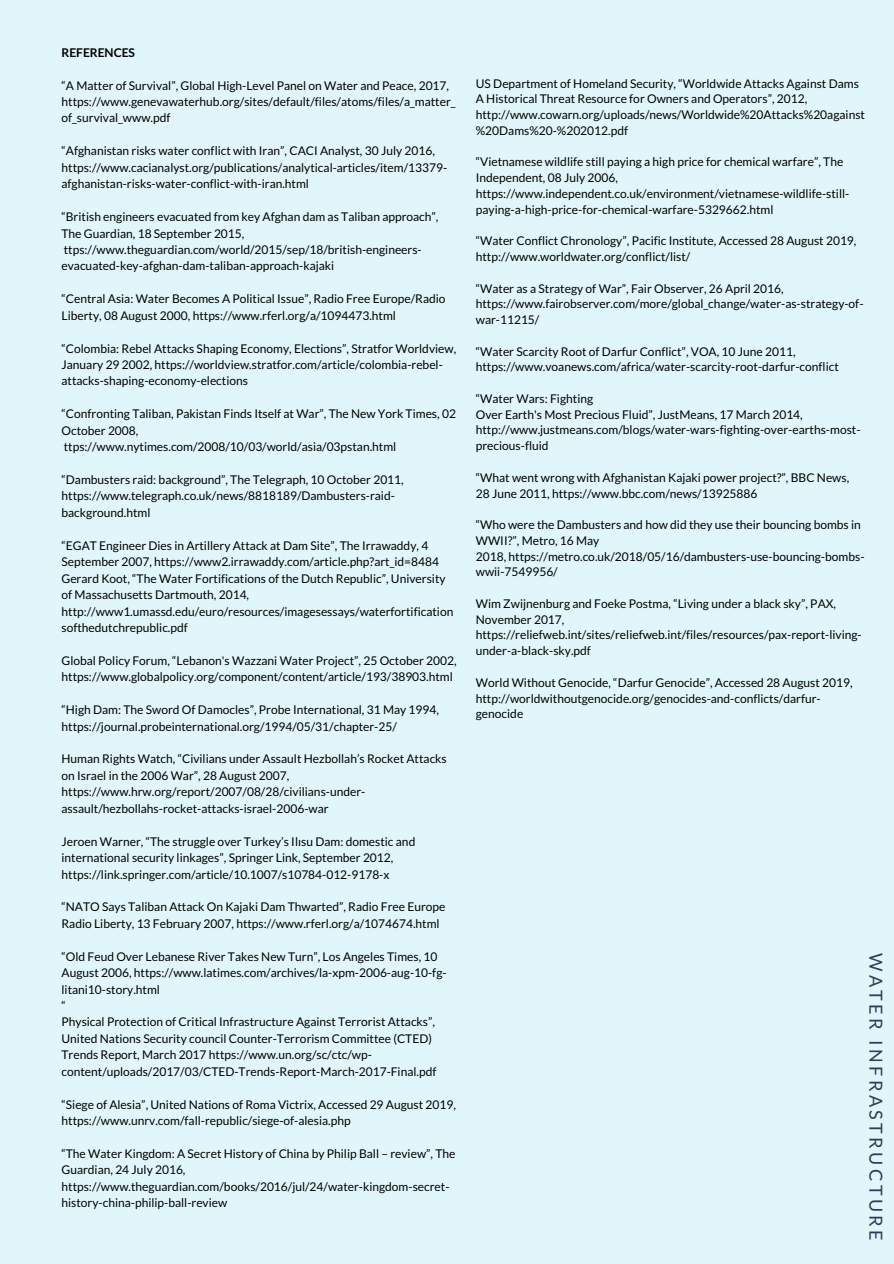
<style>
.page{position:relative;width:894px;height:1264px;background:#fff}
.page>*{position:absolute;margin:0;border:0;box-sizing:border-box;transform-origin:0 0}
.t1{font:18px "Lato";letter-spacing:.19em;color:#303c59}
.t2{font:12px/16.5px "Lato";color:#000}
.t3{font:700 12px "Lato";color:#000}
</style>
<div class="page">
<div style="left:0;top:0;width:893px;height:1263px;background:#e0f6fa"></div>
<p class="t3" style="left:61px;top:45px;width:75px">REFERENCES</p>
<p class="t2" style="left:61px;top:77px;width:395px">“A Matter of Survival”, Global High-Level Panel on Water and Peace, 2017, https://www.genevawaterhub.org/sites/default/files/atoms/files/a_matter_ of_survival_www.pdf</p>
<p class="t2" style="left:61px;top:142px;width:387px">“Afghanistan risks water conflict with Iran”, CACI Analyst, 30 July 2016, https://www.cacianalyst.org/publications/analytical-articles/item/13379- afghanistan-risks-water-conflict-with-iran.html</p>
<p class="t2" style="left:61px;top:208px;width:378px">“British engineers evacuated from key Afghan dam as Taliban approach”, The Guardian, 18 September 2015, ttps://www.theguardian.com/world/2015/sep/18/british-engineers&shy;evacuated-key-afghan-dam-taliban-approach-kajaki</p>
<p class="t2" style="left:61px;top:290px;width:385px">“Central Asia: Water Becomes A Political Issue”, Radio Free Europe/Radio<br>Liberty, 08 August 2000, https://www.rferl.org/a/1094473.html</p>
<p class="t2" style="left:61px;top:339px;width:396px">“Colombia: Rebel Attacks Shaping Economy, Elections”, Stratfor Worldview,<br>January 29 2002, https://worldview.stratfor.com/article/colombia-rebel&shy;attacks-shaping-economy-elections</p>
<p class="t2" style="left:61px;top:405px;width:396px">“Confronting Taliban, Pakistan Finds Itself at War”, The New York Times, 02<br>October 2008, ttps://www.nytimes.com/2008/10/03/world/asia/03pstan.html</p>
<p class="t2" style="left:61px;top:471px;width:343px">“Dambusters raid: background”, The Telegraph, 10 October 2011, https://www.telegraph.co.uk/news/8818189/Dambusters-raid&shy;background.html</p>
<p class="t2" style="left:61px;top:537px;width:393px">“EGAT Engineer Dies in Artillery Attack at Dam Site”, The Irrawaddy, 4<br>September 2007, https://www2.irrawaddy.com/article.php?art_id=8484<br>Gerard Koot, “The Water Fortifications of the Dutch Republic”, University of Massachusetts Dartmouth, 2014, http://www1.umassd.edu/euro/resources/imagesessays/waterfortification softhedutchrepublic.pdf</p>
<p class="t2" style="left:61px;top:652px;width:396px">Global Policy Forum, “Lebanon's Wazzani Water Project”, 25 October 2002, https://www.globalpolicy.org/component/content/article/193/38903.html</p>
<p class="t2" style="left:61px;top:701px;width:379px">“High Dam: The Sword Of Damocles”, Probe International, 31 May 1994, https://journal.probeinternational.org/1994/05/31/chapter-25/</p>
<p class="t2" style="left:61px;top:750px;width:386px">Human Rights Watch, “Civilians under Assault Hezbollah’s Rocket Attacks on Israel in the 2006 War”, 28 August 2007, https://www.hrw.org/report/2007/08/28/civilians-under&shy;assault/hezbollahs-rocket-attacks-israel-2006-war</p>
<p class="t2" style="left:61px;top:832px;width:355px">Jeroen Warner, “The struggle over Turkey’s Ilısu Dam: domestic and international security linkages”, Springer Link, September 2012, https://link.springer.com/article/10.1007/s10784-012-9178-x</p>
<p class="t2" style="left:61px;top:898px;width:385px">“NATO Says Taliban Attack On Kajaki Dam Thwarted”, Radio Free Europe<br>Radio Liberty, 13 February 2007, https://www.rferl.org/a/1074674.html</p>
<p class="t2" style="left:61px;top:947px;width:386px">“Old Feud Over Lebanese River Takes New Turn”, Los Angeles Times, 10<br>August 2006, https://www.latimes.com/archives/la-xpm-2006-aug-10-fg&shy;litani10-story.html<br>“<br>Physical Protection of Critical Infrastructure Against Terrorist Attacks”, United Nations Security council Counter-Terrorism Committee (CTED)<br>Trends Report, March 2017 https://www.un.org/sc/ctc/wp&shy;content/uploads/2017/03/CTED-Trends-Report-March-2017-Final.pdf</p>
<p class="t2" style="left:61px;top:1095px;width:396px">“Siege of Alesia”, United Nations of Roma Victrix, Accessed 29 August 2019, https://www.unrv.com/fall-republic/siege-of-alesia.php</p>
<p class="t2" style="left:61px;top:1144px;width:395px">“The Water Kingdom: A Secret History of China by Philip Ball – review”, The Guardian, 24 July 2016, https://www.theguardian.com/books/2016/jul/24/water-kingdom-secret&shy;history-china-philip-ball-review</p>
<p class="t2" style="left:475px;top:75px;width:390px;line-height:15.8px">US Department of Homeland Security, “Worldwide Attacks Against Dams A Historical Threat Resource for Owners and Operators”, 2012, http://www.cowarn.org/uploads/news/Worldwide%20Attacks%20against %20Dams%20-%202012.pdf</p>
<p class="t2" style="left:475px;top:154px;width:375px;line-height:15.8px">“Vietnamese wildlife still paying a high price for chemical warfare”, The Independent, 08 July 2006, https://www.independent.co.uk/environment/vietnamese-wildlife-still&shy;paying-a-high-price-for-chemical-warfare-5329662.html</p>
<p class="t2" style="left:475px;top:233px;width:382px;line-height:15.8px">“Water Conflict Chronology”, Pacific Institute, Accessed 28 August 2019, http://www.worldwater.org/conflict/list/</p>
<p class="t2" style="left:475px;top:280px;width:389px;line-height:15.8px">“Water as a Strategy of War”, Fair Observer, 26 April 2016, https://www.fairobserver.com/more/global_change/water-as-strategy-of&shy;war-11215/</p>
<p class="t2" style="left:475px;top:343px;width:364px;line-height:15.8px">“Water Scarcity Root of Darfur Conflict”, VOA, 10 June 2011, https://www.voanews.com/africa/water-scarcity-root-darfur-conflict</p>
<p class="t2" style="left:475px;top:390px;width:386px;line-height:15.8px">“Water Wars: Fighting<br>Over Earth's Most Precious Fluid”, JustMeans, 17 March 2014, http://www.justmeans.com/blogs/water-wars-fighting-over-earths-most&shy;precious-fluid</p>
<p class="t2" style="left:475px;top:469px;width:375px;line-height:15.8px">“What went wrong with Afghanistan Kajaki power project?”, BBC News,<br>28 June 2011, https://www.bbc.com/news/13925886</p>
<p class="t2" style="left:475px;top:516px;width:390px;line-height:15.8px">“Who were the Dambusters and how did they use their bouncing bombs in WWII?”, Metro, 16 May<br>2018, https://metro.co.uk/2018/05/16/dambusters-use-bouncing-bombs&shy;wwii-7549956/</p>
<p class="t2" style="left:475px;top:595px;width:387px;line-height:15.8px">Wim Zwijnenburg and Foeke Postma, “Living under a black sky”, PAX, November 2017, https://reliefweb.int/sites/reliefweb.int/files/resources/pax-report-living&shy;under-a-black-sky.pdf</p>
<p class="t2" style="left:475px;top:674px;width:378px;line-height:15.8px">World Without Genocide, “Darfur Genocide”, Accessed 28 August 2019, http://worldwithoutgenocide.org/genocides-and-conflicts/darfur&shy;genocide</p>
<h1 class="t1" style="left:887px;top:952px;width:289px;rotate:90deg">WATER INFRASTRUCTURE</h1>
</div>
